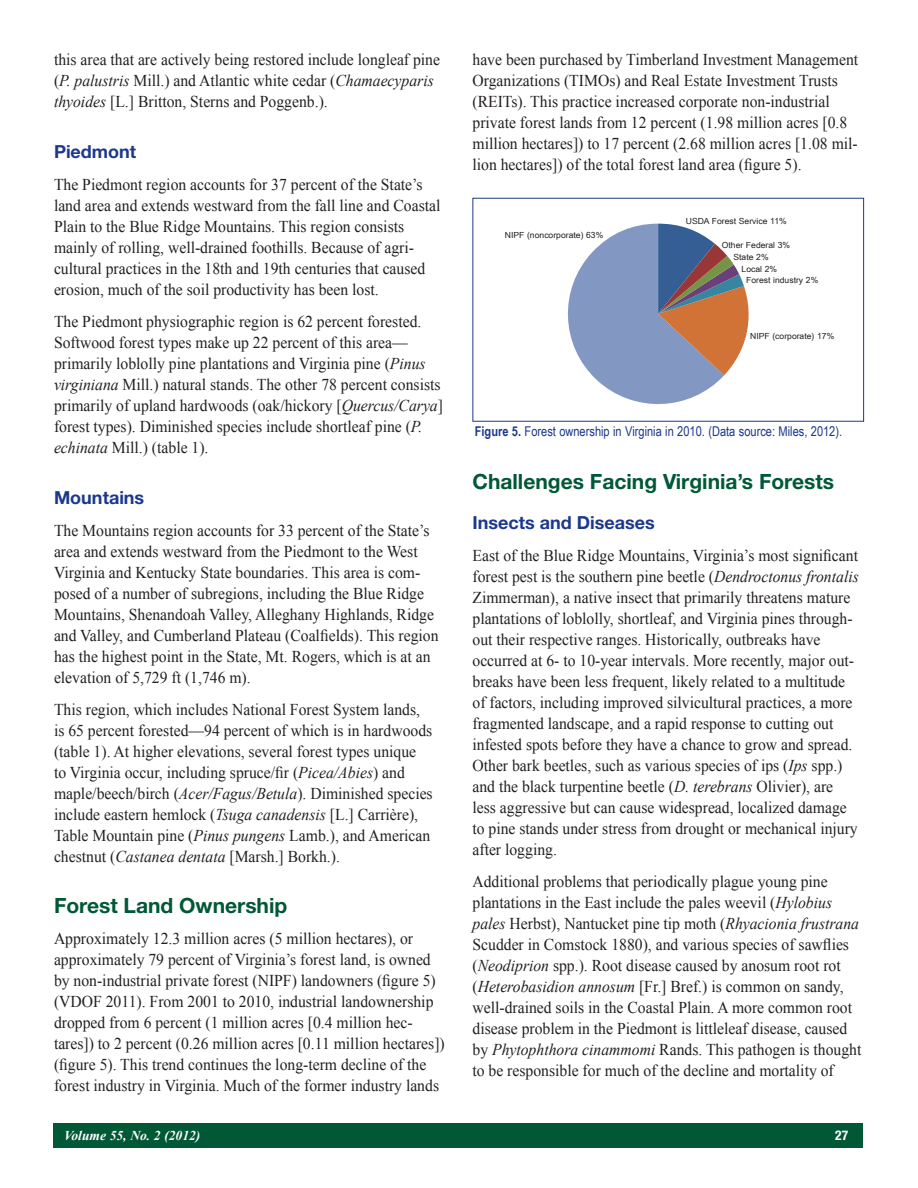
<style>
.page{position:relative;width:918px;height:1188px;background:#fff}
.page>*{position:absolute;margin:0;border:0;box-sizing:border-box;transform-origin:0 0}
.t1{font:700 21px "Helvetica Neue";color:#005837}
.t2{font:700 18px "Helvetica Neue";color:#1b388c}
.t3{font:16.5px/21px "Times New Roman";color:#231f20;scale:.95 1}
.t4{font:13.5px "Arial Narrow";color:#1b388c}
.t5{font:italic 700 13.5px "Times New Roman";color:#fff}
.t6{font:700 condensed 13.5px "Helvetica Neue";color:#fff}
.t7{font:8.4px "Arial Narrow";color:#231f20;scale:1.25 1}
.s1{font-style:italic}
.s2{font-weight:700}
</style>
<div class="page">
<div style="left:53px;top:1123px;width:810px;height:25px;background:#005837"></div>
<svg style="left:567px;top:224px;width:182px;height:180px"></svg>
<div style="left:472px;top:198px;width:392px;height:224px;border:1px solid #1b388c"></div>
<p class="t3" style="left:54px;top:49px;width:408px">this area that are actively being restored include longleaf pine (<span class="s1">P. palustris</span> Mill.) and Atlantic white cedar (<span class="s1">Chamaecyparis thyoides</span> [L.] Britton, Sterns and Poggenb.).</p>
<p class="t2" style="left:54px;top:141px;width:84px">Piedmont</p>
<p class="t3" style="left:54px;top:174px;width:408px">The Piedmont region accounts for 37 percent of the State’s land area and extends westward from the fall line and Coastal Plain to the Blue Ridge Mountains. This region consists mainly of rolling, well-drained foothills. Because of agri&shy;cultural practices in the 18th and 19th centuries that caused erosion, much of the soil productivity has been lost.</p>
<p class="t3" style="left:54px;top:311px;width:411px">The Piedmont physiographic region is 62 percent forested.<br>Softwood forest types make up 22 percent of this area— primarily loblolly pine plantations and Virginia pine (<span class="s1">Pinus virginiana</span> Mill.) natural stands. The other 78 percent consists primarily of upland hardwoods (oak/hickory [<span class="s1">Quercus/Carya</span>] forest types). Diminished species include shortleaf pine (<span class="s1">P. echinata</span> Mill.) (table 1).</p>
<p class="t2" style="left:54px;top:486px;width:92px">Mountains</p>
<p class="t3" style="left:54px;top:520px;width:406px">The Mountains region accounts for 33 percent of the State’s area and extends westward from the Piedmont to the West Virginia and Kentucky State boundaries. This area is com&shy;posed of a number of subregions, including the Blue Ridge Mountains, Shenandoah Valley, Alleghany Highlands, Ridge and Valley, and Cumberland Plateau (Coalfields). This region has the highest point in the State, Mt. Rogers, which is at an elevation of 5,729 ft (1,746 m).</p>
<p class="t3" style="left:54px;top:698px;width:400px">This region, which includes National Forest System lands, is 65 percent forested—94 percent of which is in hardwoods (table 1). At higher elevations, several forest types unique<br>to Virginia occur, including spruce/fir (<span class="s1">Picea/Abies</span>) and maple/beech/birch (<span class="s1">Acer/Fagus/Betula</span>). Diminished species include eastern hemlock (<span class="s1">Tsuga canadensis</span> [L.] Carrière), Table Mountain pine (<span class="s1">Pinus pungens</span> Lamb.), and American chestnut (<span class="s1">Castanea dentata</span> [Marsh.] Borkh.).</p>
<p class="t1" style="left:54px;top:892px;width:235px">Forest Land Ownership</p>
<p class="t3" style="left:54px;top:928px;width:413px">Approximately 12.3 million acres (5 million hectares), or approximately 79 percent of Virginia’s forest land, is owned by non-industrial private forest (NIPF) landowners (figure 5) (VDOF 2011). From 2001 to 2010, industrial landownership dropped from 6 percent (1 million acres [0.4 million hec&shy;tares]) to 2 percent (0.26 million acres [0.11 million hectares]) (figure 5). This trend continues the long-term decline of the forest industry in Virginia. Much of the former industry lands</p>
<p class="t3" style="left:473px;top:49px;width:408px">have been purchased by Timberland Investment Management Organizations (TIMOs) and Real Estate Investment Trusts (REITs). This practice increased corporate non-industrial private forest lands from 12 percent (1.98 million acres [0.8 million hectares]) to 17 percent (2.68 million acres [1.08 mil&shy;lion hectares]) of the total forest land area (figure 5).</p>
<p class="t7" style="left:505px;top:229px;width:80px">NIPF (noncorporate) 63%</p>
<p class="t7" style="left:686px;top:215px;width:82px">USDA Forest Service 11%</p>
<p class="t7" style="left:722px;top:239px;width:56px">Other Federal 3%</p>
<p class="t7" style="left:734px;top:251px;width:30px">State 2%</p>
<p class="t7" style="left:742px;top:263px;width:30px">Local 2%</p>
<p class="t7" style="left:746px;top:274px;width:59px">Forest industry 2%</p>
<p class="t7" style="left:750px;top:330px;width:69px">NIPF (corporate) 17%</p>
<p class="t4" style="left:475px;top:422px;width:369px"><span class="s2">Figure 5.</span> Forest ownership in Virginia in 2010. (Data source: Miles, 2012).</p>
<p class="t1" style="left:472px;top:468px;width:363px">Challenges Facing Virginia’s Forests</p>
<p class="t2" style="left:472px;top:512px;width:184px">Insects and Diseases</p>
<p class="t3" style="left:472px;top:545px;width:408px">East of the Blue Ridge Mountains, Virginia’s most significant forest pest is the southern pine beetle (<span class="s1">Dendroctonus frontalis </span>Zimmerman), a native insect that primarily threatens mature plantations of loblolly, shortleaf, and Virginia pines through&shy;out their respective ranges. Historically, outbreaks have occurred at 6- to 10-year intervals. More recently, major out&shy;breaks have been less frequent, likely related to a multitude of factors, including improved silvicultural practices, a more fragmented landscape, and a rapid response to cutting out infested spots before they have a chance to grow and spread.<br>Other bark beetles, such as various species of ips (<span class="s1">Ips</span> spp.) and the black turpentine beetle (<span class="s1">D. terebrans</span> Olivier), are less aggressive but can cause widespread, localized damage to pine stands under stress from drought or mechanical injury after logging.</p>
<p class="t3" style="left:472px;top:871px;width:411px">Additional problems that periodically plague young pine plantations in the East include the pales weevil (<span class="s1">Hylobius pales</span> Herbst), Nantucket pine tip moth (<span class="s1">Rhyacionia frustrana </span>Scudder in Comstock 1880), and various species of sawflies (<span class="s1">Neodiprion</span> spp.). Root disease caused by anosum root rot (<span class="s1">Heterobasidion annosum</span> [Fr.] Bref.) is common on sandy, well-drained soils in the Coastal Plain. A more common root disease problem in the Piedmont is littleleaf disease, caused by <span class="s1">Phytophthora cinammomi</span> Rands. This pathogen is thought to be responsible for much of the decline and mortality of</p>
<p class="t5" style="left:64px;top:1126px;width:138px">Volume 55, No. 2 (2012)</p>
<p class="t6" style="left:835px;top:1127px;width:14px">27</p>
</div>
